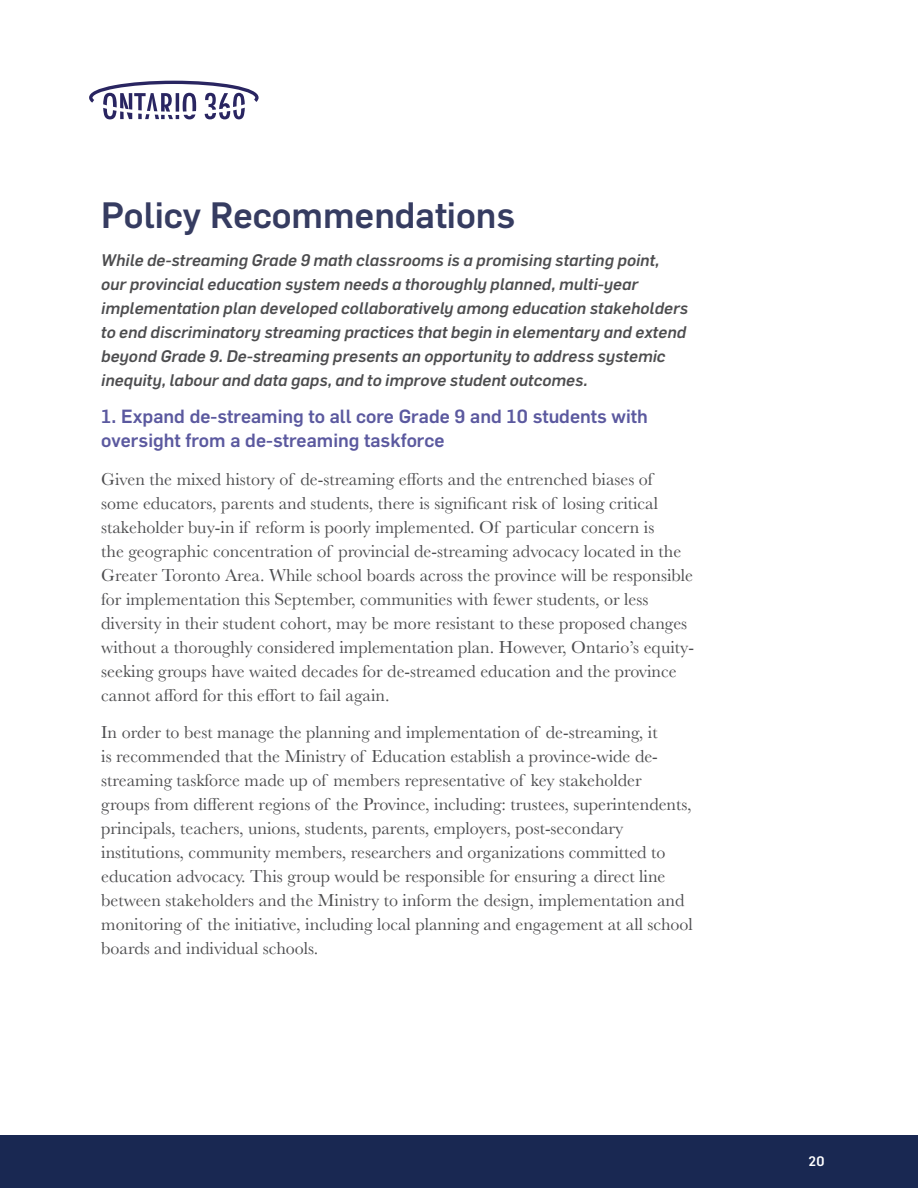
<style>
.page{position:relative;width:918px;height:1188px;background:#fff}
.page>*{position:absolute;margin:0;border:0;box-sizing:border-box;transform-origin:0 0}
.t1{font:500 36px "Flama";color:#363c61}
.t2{font:500 18.75px/24px "Flama";color:#5b599f}
.t3{font:18px/24px "Baskerville";color:#4d4d4f}
.t4{font:italic 500 16.5px/24px "Flama";color:#4d4d4f}
.t5{font:500 13.5px "Flama";color:#fff}
</style>
<div class="page">
<div style="left:0;top:1135px;width:918px;height:53px;background:#192852"></div>
<svg style="left:89px;top:81px;width:170px;height:38px"></svg>
<h1 class="t1" style="left:101px;top:193px;width:416px">Policy Recommendations</h1>
<p class="t4" style="left:101px;top:247px;width:588px">While de-streaming Grade 9 math classrooms is a promising starting point, our provincial education system needs a thoroughly planned, multi-year implementation plan developed collaboratively among education stakeholders to end discriminatory streaming practices that begin in elementary and extend beyond Grade 9. De-streaming presents an opportunity to address systemic inequity, labour and data gaps, and to improve student outcomes.</p>
<p class="t2" style="left:101px;top:404px;width:548px">1. Expand de-streaming to all core Grade 9 and 10 students with oversight from a de-streaming taskforce</p>
<p class="t3" style="left:101px;top:467px;width:594px">Given the mixed history of de-streaming efforts and the entrenched biases of some educators, parents and students, there is significant risk of losing critical stakeholder buy-in if reform is poorly implemented. Of particular concern is<br>the geographic concentration of provincial de-streaming advocacy located in the Greater Toronto Area. While school boards across the province will be responsible for implementation this September, communities with fewer students, or less diversity in their student cohort, may be more resistant to these proposed changes without a thoroughly considered implementation plan. However, Ontario’s equity&shy;seeking groups have waited decades for de-streamed education and the province cannot afford for this effort to fail again.</p>
<p class="t3" style="left:101px;top:721px;width:593px">In order to best manage the planning and implementation of de-streaming, it<br>is recommended that the Ministry of Education establish a province-wide de&shy;streaming taskforce made up of members representative of key stakeholder groups from different regions of the Province, including: trustees, superintendents, principals, teachers, unions, students, parents, employers, post-secondary institutions, community members, researchers and organizations committed to education advocacy. This group would be responsible for ensuring a direct line between stakeholders and the Ministry to inform the design, implementation and monitoring of the initiative, including local planning and engagement at all school boards and individual schools.</p>
<p class="t5" style="left:809px;top:1153px;width:17px">20</p>
</div>
